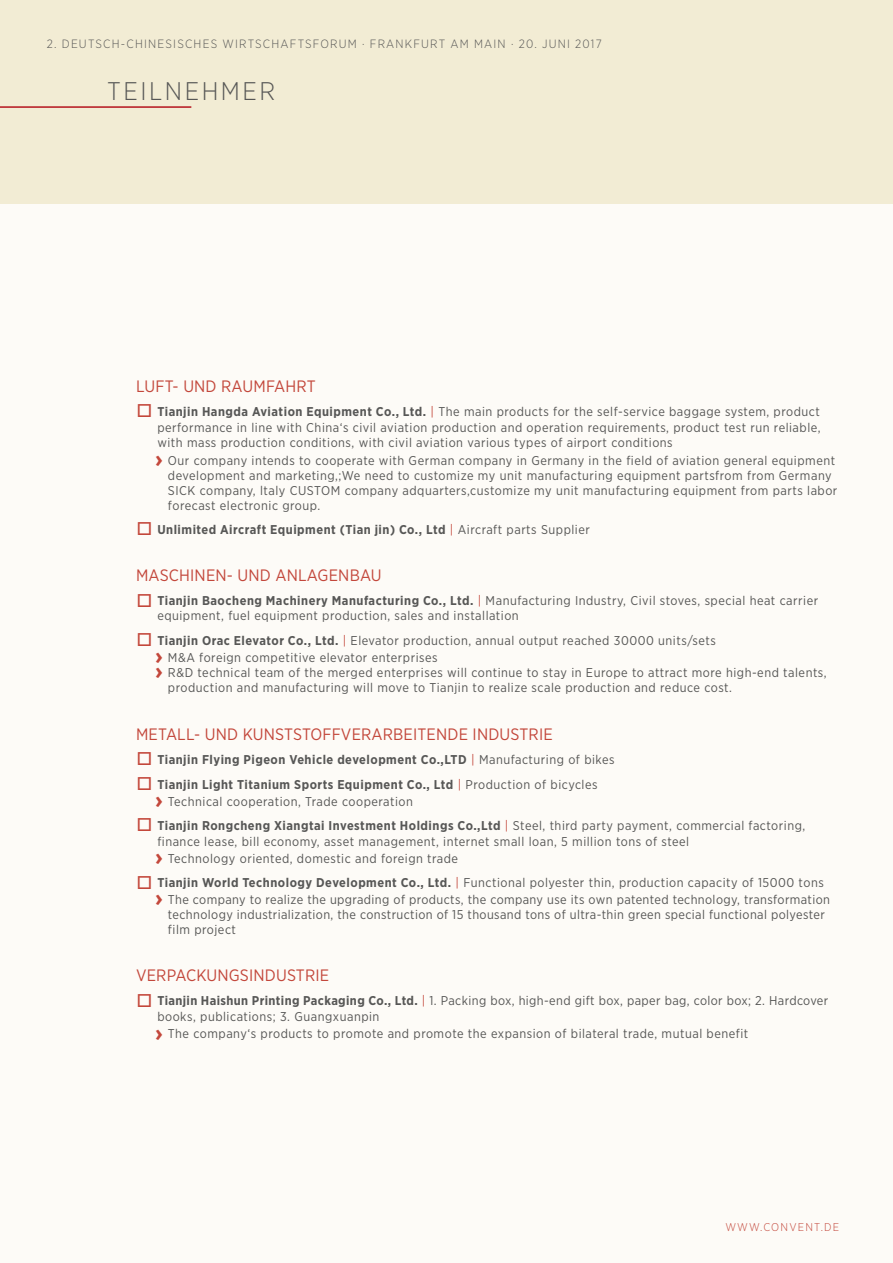
<style>
.page{position:relative;width:893px;height:1263px;background:#fdfbf7}
.page>*{position:absolute;margin:0;border:0;box-sizing:border-box;transform-origin:0 0}
.t1{font:300 25.5px "Gotham Narrow";letter-spacing:.1em;color:#575756}
.t2{font:16.5px "Gotham Narrow";letter-spacing:.01em;color:#c3473b}
.t3{font:12.75px/15px "Gotham Narrow";letter-spacing:.04em;color:#575756}
.t4{font:700 12.75px/24.6px "Gotham Narrow";letter-spacing:.04em;color:#575756}
.t5{font:300 12px "Gotham Narrow";letter-spacing:.1em;color:#575756}
.t6{font:300 11.25px "Gotham Narrow";letter-spacing:.11em;color:#c3473b}
.s1{font-family:"The Sans Expert";font-size:19.2px;color:#c3473b}
.s2{font-weight:700}
.s3{color:#c3473b}
.s4{font-weight:700;font-size:22.95px;color:#c3473b}
.s5{font-family:"The Sans Expert";font-weight:400;font-size:19.2px;color:#c3473b}
.s6{font-weight:400;color:#c3473b}
.s7{font-weight:400}
</style>
<div class="page">
<div style="left:0;top:0;width:893px;height:204px;background:#f2ecd4"></div>
<hr style="left:0;top:106px;width:191px;height:2px;background:#b5131d">
<p class="t5" style="left:47px;top:36px;width:556px">2. DEUTSCH-CHINESISCHES WIRTSCHAFTSFORUM · FRANKFURT AM MAIN · 20. JUNI 2017</p>
<h1 class="t1" style="left:107px;top:76px;width:170px">TEILNEHMER</h1>
<p class="t2" style="left:136px;top:376px;width:181px">LUFT- UND RAUMFAHRT</p>
<p class="t3" style="left:157px;top:403px;width:665px;line-height:15.8px;text-align:justify;text-indent:-21px"><span class="s1">ò</span> <span class="s2">Tianjin Hangda Aviation Equipment Co., Ltd.</span> <span class="s3">|</span> The main products for the self-service baggage system, product performance in line with China‘s civil aviation production and operation requirements, product test run reliable, with mass production conditions, with civil aviation various types of airport conditions</p>
<p class="t3" style="left:168px;top:452px;width:671px;text-indent:-13px"><span class="s4">›</span> Our company intends to cooperate with German company in Germany in the field of aviation general equipment development and marketing,;We need to customize my unit manufacturing equipment partsfrom from Germany SICK company, ltaly CUSTOM company adquarters,customize my unit manufacturing equipment from parts labor forecast electronic group.</p>
<p class="t4" style="left:136px;top:517px;width:455px"><span class="s5">ò</span> Unlimited Aircraft Equipment (Tian jin) Co., Ltd <span class="s6">|</span> <span class="s7">Aircraft parts Supplier</span></p>
<p class="t2" style="left:136px;top:565px;width:247px">MASCHINEN- UND ANLAGENBAU</p>
<p class="t3" style="left:157px;top:593px;width:662px;text-indent:-21px"><span class="s1">ò</span> <span class="s2">Tianjin Baocheng Machinery Manufacturing Co., Ltd.</span> <span class="s3">|</span> Manufacturing Industry, Civil stoves, special heat carrier equipment, fuel equipment production, sales and installation</p>
<p class="t3" style="left:155px;top:631px;width:562px;line-height:17.1px;text-indent:-19px"><span class="s1">ò</span> <span class="s2">Tianjin Orac Elevator Co., Ltd.</span> <span class="s3">|</span> Elevator production, annual output reached 30000 units/sets <span class="s4">›</span> M&amp;A foreign competitive elevator enterprises</p>
<p class="t3" style="left:168px;top:665px;width:660px;text-indent:-13px"><span class="s4">›</span> R&amp;D technical team of the merged enterprises will continue to stay in Europe to attract more high-end talents, production and manufacturing will move to Tianjin to realize scale production and reduce cost.</p>
<p class="t2" style="left:136px;top:723px;width:418px">METALL- UND KUNSTSTOFFVERARBEITENDE INDUSTRIE</p>
<p class="t4" style="left:136px;top:747px;width:480px"><span class="s5">ò</span> Tianjin Flying Pigeon Vehicle development Co.,LTD <span class="s6">|</span> <span class="s7">Manufacturing of bikes </span><span class="s5">ò</span> Tianjin Light Titanium Sports Equipment Co., Ltd <span class="s6">|</span> <span class="s7">Production of bicycles</span></p>
<p class="t3" style="left:136px;top:789px;width:671px;line-height:24.3px;text-indent:19px"><span class="s4">›</span> Technical cooperation, Trade cooperation<br><span class="s1">ò</span> <span class="s2">Tianjin Rongcheng Xiangtai Investment Holdings Co.,Ltd</span> <span class="s3">|</span> Steel, third party payment, commercial factoring,</p>
<p class="t3" style="left:155px;top:832px;width:535px;line-height:17.1px">finance lease, bill economy, asset management, internet small loan, 5 million tons of steel <span class="s4">›</span> Technology oriented, domestic and foreign trade</p>
<p class="t3" style="left:155px;top:874px;width:676px;line-height:17.1px;text-indent:-19px"><span class="s1">ò</span> <span class="s2">Tianjin World Technology Development Co., Ltd.</span> <span class="s3">|</span> Functional polyester thin, production capacity of 15000 tons <span class="s4">›</span> The company to realize the upgrading of products, the company use its own patented technology, transformation</p>
<p class="t3" style="left:168px;top:907px;width:658px">technology industrialization, the construction of 15 thousand tons of ultra-thin green special functional polyester film project</p>
<p class="t2" style="left:136px;top:965px;width:195px">VERPACKUNGSINDUSTRIE</p>
<p class="t3" style="left:157px;top:993px;width:672px;line-height:15.8px;text-indent:-21px"><span class="s1">ò</span> <span class="s2">Tianjin Haishun Printing Packaging Co., Ltd.</span> <span class="s3">|</span> 1. Packing box, high-end gift box, paper bag, color box; 2. Hardcover books, publications; 3. Guangxuanpin</p>
<p class="t3" style="left:155px;top:1026px;width:595px"><span class="s4">›</span> The company‘s products to promote and promote the expansion of bilateral trade, mutual benefit</p>
<p class="t6" style="left:725px;top:1220px;width:115px">WWW.CONVENT.DE</p>
</div>
